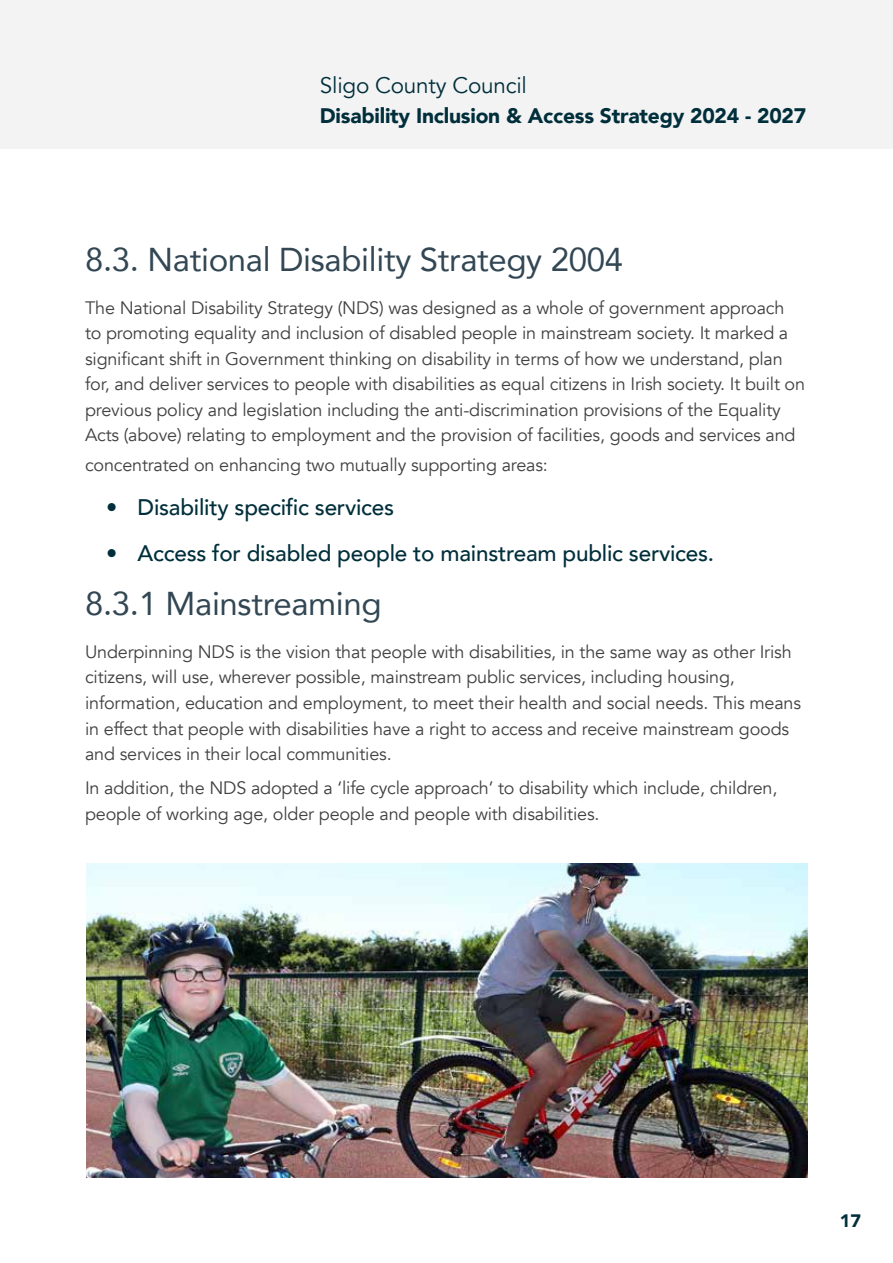
<style>
.page{position:relative;width:893px;height:1263px;background:#fff}
.page>*{position:absolute;margin:0;border:0;box-sizing:border-box;transform-origin:0 0}
.t1{font:33px "Avenir";letter-spacing:-.01em;color:#324753}
.t2{font:500 22.5px "Avenir";letter-spacing:-.01em;color:#002f3b}
.t3{font:22.5px "Avenir";letter-spacing:-.01em;color:#002f3b}
.t4{font:900 21px "Avenir";letter-spacing:-.01em;color:#002f3b}
.t5{font:18px/25.5px "Avenir";letter-spacing:-.01em;color:#414042}
.t6{font:900 18px "Avenir";color:#002f3b}
</style>
<div class="page">
<div style="left:0;top:0;width:893px;height:149px;background:#f3f3f4"></div>
<img style="left:86px;top:863px;width:722px;height:315px">
<p class="t3" style="left:320px;top:72px;width:208px">Sligo County Council</p>
<p class="t4" style="left:320px;top:98px;width:488px">Disability Inclusion &amp; Access Strategy 2024 - 2027</p>
<h1 class="t1" style="left:85px;top:233px;width:540px">8.3. National Disability Strategy 2004</h1>
<p class="t5" style="left:85px;top:295px;width:722px">The National Disability Strategy (NDS) was designed as a whole of government approach to promoting equality and inclusion of disabled people in mainstream society. It marked a significant shift in Government thinking on disability in terms of how we understand, plan for, and deliver services to people with disabilities as equal citizens in Irish society. It built on previous policy and legislation including the anti-discrimination provisions of the Equality Acts (above) relating to employment and the provision of facilities, goods and services and</p>
<p class="t5" style="left:85px;top:453px;width:464px">concentrated on enhancing two mutually supporting areas:</p>
<p class="t2" style="left:106px;top:488px;width:290px">• Disability specific services</p>
<p class="t2" style="left:106px;top:533px;width:610px">• Access for disabled people to mainstream public services.</p>
<h1 class="t1" style="left:85px;top:577px;width:298px">8.3.1 Mainstreaming</h1>
<p class="t5" style="left:85px;top:639px;width:718px">Underpinning NDS is the vision that people with disabilities, in the same way as other Irish citizens, will use, wherever possible, mainstream public services, including housing, information, education and employment, to meet their health and social needs. This means in effect that people with disabilities have a right to access and receive mainstream goods and services in their local communities.</p>
<p class="t5" style="left:85px;top:775px;width:694px">In addition, the NDS adopted a ‘life cycle approach’ to disability which include, children, people of working age, older people and people with disabilities.</p>
<p class="t6" style="left:840px;top:1205px;width:23px">17</p>
</div>
